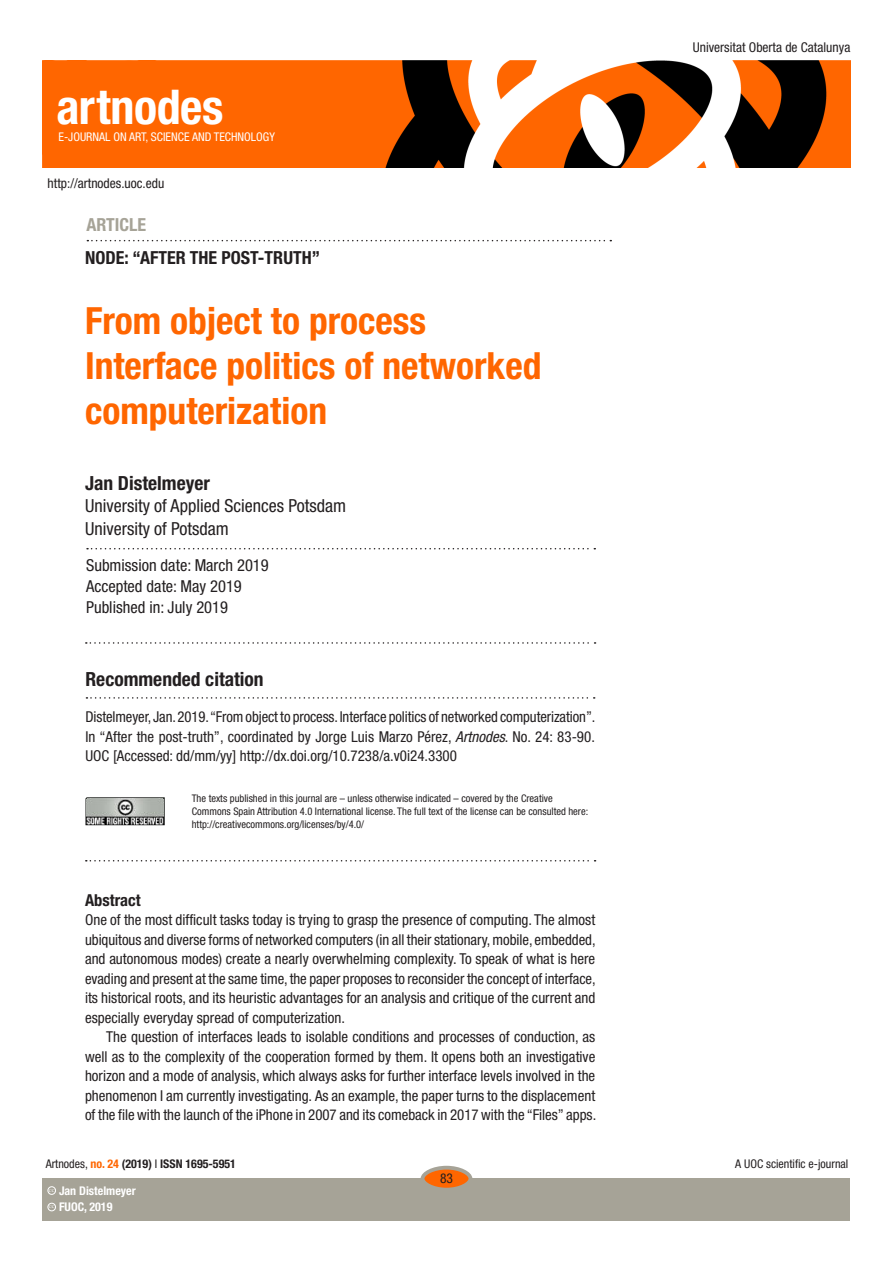
<style>
.page{position:relative;width:893px;height:1263px;background:#fff}
.page>*{position:absolute;margin:0;border:0;box-sizing:border-box;transform-origin:0 0}
.t1{font:700 condensed 48px "Helvetica Neue LT Std";letter-spacing:-.005em;color:#fff}
.Titol_article__no_ca{font:700 condensed 37.5px/45px "Helvetica Neue LT Std";color:#f60}
.Titol_article{font:700 condensed 37.5px "Helvetica Neue LT Std";color:#f60}
.SUBTITOLS{font:700 condensed 19.5px "Helvetica Neue LT Std";color:#231f20}
.inici_Noms_autors{font:700 condensed 19.5px "Helvetica Neue LT Std";color:#231f20}
.inici_Dades_autors{font:condensed 18px "Helvetica Neue LT Std";color:#231f20}
.Titol_nodo{font:700 condensed 18px "Helvetica Neue LT Std";color:#231f20}
.Titol_nodo-2{font:700 condensed 18px "Helvetica Neue LT Std";color:#a6a397}
.inici_Dates{font:condensed 16.5px "Helvetica Neue LT Std";color:#231f20}
.subtitols_resums{font:700 condensed 16.5px "Helvetica Neue LT Std";color:#231f20}
.text_general_primerp{font:condensed 15px/19.5px "Helvetica Neue LT Std";color:#231f20;text-align:justify}
.text_general{font:condensed 15px/19.5px "Helvetica Neue LT Std";color:#231f20;text-align:justify}
.t2{font:condensed 13.5px "Helvetica Neue LT Std";color:#231f20}
.t3{font:condensed 12px "Helvetica Neue LT Std";color:#fff}
.t4{font:700 condensed 12px "Helvetica Neue LT Std";color:#231f20}
.t5{font:condensed 12px "Helvetica Neue LT Std";color:#231f20}
.t6{font:700 condensed 12px "Helvetica Neue LT Std";color:#fff}
.creative_commons{font:condensed 10.5px/12.8px "Helvetica Neue LT Std";color:#231f20}
.t7{font:600 3.9px "Adobe Caslon Pro";color:#fff}
.s1{font-style:italic}
.s2{font-weight:400}
.s3{color:#f60}
</style>
<div class="page">
<img style="left:43px;top:61px;width:807px;height:106px">
<div style="left:43px;top:1178px;width:807px;height:42px;background:#a6a397"></div>
<div style="left:422px;top:1168px;width:48px;height:21px;background:#f60;border-radius:50%"></div>
<div style="left:421px;top:1166px;width:51px;height:25px;border:4px solid #a6a397;border-radius:50%"></div>
<div style="left:48px;top:1203px;width:8px;height:8px;border:1px solid #fff;border-radius:50%"></div>
<div style="left:48px;top:1186px;width:8px;height:8px;border:1px solid #fff;border-radius:50%"></div>
<svg style="left:87px;top:240px;width:524px;height:1px"></svg>
<svg style="left:87px;top:548px;width:508px;height:1px"></svg>
<svg style="left:86px;top:642px;width:510px;height:2px"></svg>
<svg style="left:86px;top:697px;width:509px;height:2px"></svg>
<img style="left:85px;top:797px;width:80px;height:28px">
<svg style="left:86px;top:860px;width:510px;height:1px"></svg>
<p class="t1" style="left:56px;top:77px;width:169px">artnodes</p>
<p class="t3" style="left:58px;top:129px;width:218px">E-JOURNAL ON ART, SCIENCE AND TECHNOLOGY</p>
<p class="t2" style="left:48px;top:176px;width:118px">http://artnodes.uoc.edu</p>
<p class="Titol_nodo-2" style="left:87px;top:214px;width:61px">ARTICLE</p>
<p class="Titol_nodo" style="left:85px;top:246px;width:237px">NODE: “AFTER THE POST-TRUTH”</p>
<p class="Titol_article" style="left:85px;top:298px;width:343px">From object to process</p>
<p class="Titol_article__no_ca" style="left:85px;top:342px;width:458px">Interface politics of networked computerization</p>
<p class="inici_Noms_autors" style="left:85px;top:471px;width:126px">Jan Distelmeyer</p>
<p class="inici_Dades_autors" style="left:85px;top:496px;width:263px">University of Applied Sciences Potsdam</p>
<p class="inici_Dades_autors" style="left:85px;top:518px;width:145px">University of Potsdam</p>
<p class="inici_Dates" style="left:86px;top:556px;width:184px">Submission date: March 2019</p>
<p class="inici_Dates" style="left:86px;top:577px;width:157px">Accepted date: May 2019</p>
<p class="inici_Dates" style="left:86px;top:598px;width:143px">Published in: July 2019</p>
<p class="SUBTITOLS" style="left:85px;top:667px;width:180px">Recommended citation</p>
<p class="text_general_primerp" style="left:85px;top:707px;width:511px">Distelmeyer, Jan. 2019. “From object to process. Interface politics of networked computerization”.<br>In “After the post-truth”, coordinated by Jorge Luis Marzo Pérez, <span class="s1">Artnodes</span>. No. 24: 83-90.<br>UOC [Accessed: dd/mm/yy] http://dx.doi.org/10.7238/a.v0i24.3300</p>
<p class="creative_commons" style="left:192px;top:792px;width:398px">The texts published in this journal are – unless otherwise indicated – covered by the Creative<br>Commons Spain Attribution 4.0 International license. The full text of the license can be consulted here: http://creativecommons.org/licenses/by/4.0/</p>
<p class="subtitols_resums" style="left:85px;top:890px;width:57px">Abstract</p>
<p class="text_general_primerp" style="left:85px;top:910px;width:512px">One of the most difficult tasks today is trying to grasp the presence of computing. The almost ubiquitous and diverse forms of networked computers (in all their stationary, mobile, embedded, and autonomous modes) create a nearly overwhelming complexity. To speak of what is here evading and present at the same time, the paper proposes to reconsider the concept of interface, its historical roots, and its heuristic advantages for an analysis and critique of the current and especially everyday spread of computerization.</p>
<p class="text_general" style="left:85px;top:1027px;width:513px;text-indent:21px">The question of interfaces leads to isolable conditions and processes of conduction, as well as to the complexity of the cooperation formed by them. It opens both an investigative horizon and a mode of analysis, which always asks for further interface levels involved in the phenomenon I am currently investigating. As an example, the paper turns to the displacement of the file with the launch of the iPhone in 2007 and its comeback in 2017 with the “Files” apps.</p>
<p class="t4" style="left:46px;top:1157px;width:192px"><span class="s2">Artnodes,</span> <span class="s3">no. 24</span> (2019) <span class="s2">I</span> ISSN 1695-5951</p>
<p class="t7" style="left:49px;top:1205px;width:7px">CC</p>
<p class="t6" style="left:59px;top:1200px;width:55px">FUOC, 2019</p>
<p class="t6" style="left:59px;top:1183px;width:78px">Jan Distelmeyer</p>
<p class="t7" style="left:49px;top:1188px;width:7px">CC</p>
<p class="t2" style="left:440px;top:1171px;width:14px">83</p>
<p class="t2" style="left:693px;top:40px;width:159px">Universitat Oberta de Catalunya</p>
<p class="t5" style="left:735px;top:1157px;width:115px">A UOC scientific e-journal</p>
</div>
